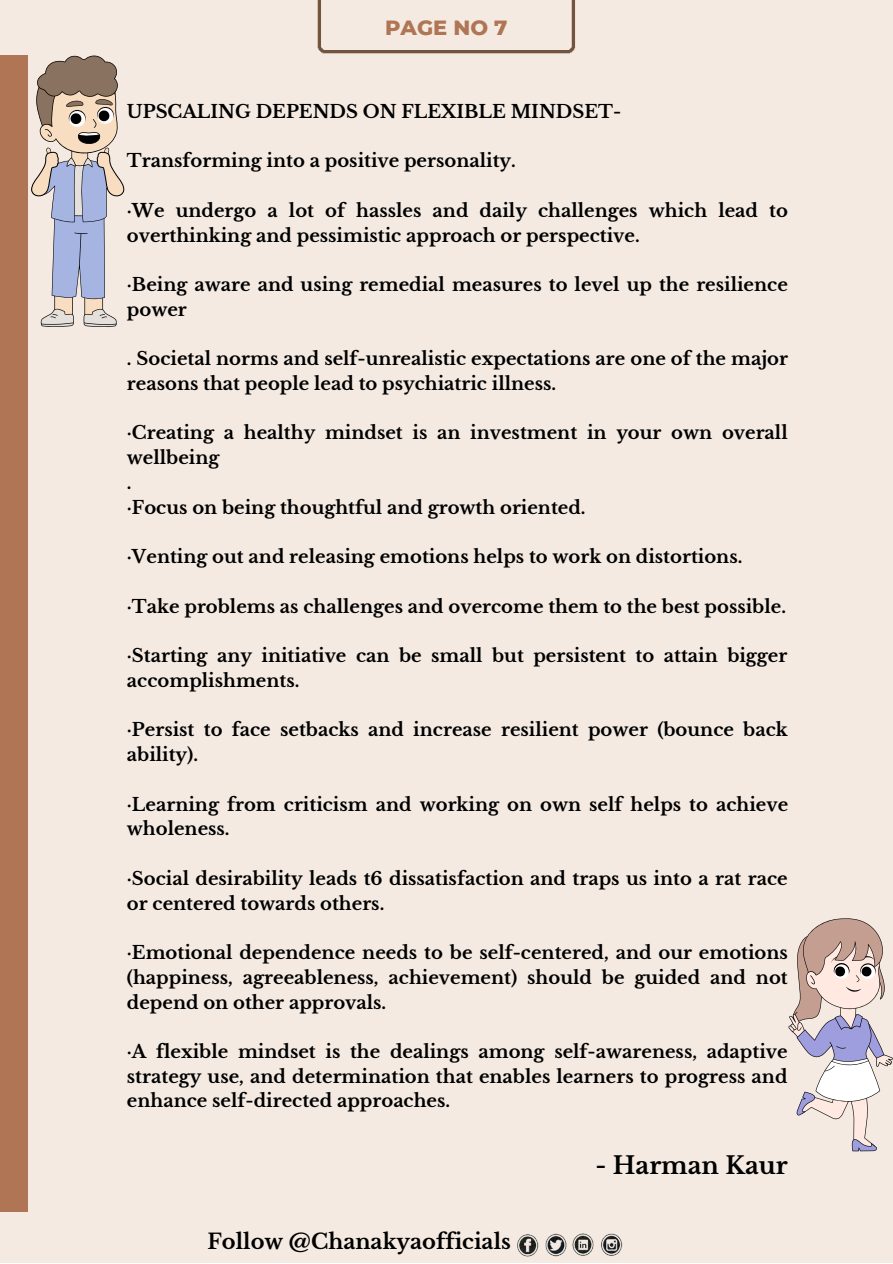
<style>
.page{position:relative;width:893px;height:1264px;background:#fff}
.page>*{position:absolute;margin:0;border:0;box-sizing:border-box;transform-origin:0 0}
.t1{font:700 24px "Libre Baskerville";color:#000}
.t2{font:700 21px "Libre Baskerville";color:#000}
.t3{font:800 21px "Montserrat";color:#af7554}
.t4{font:700 18px/24.8px "Libre Baskerville";color:#000}
</style>
<div class="page">
<div style="left:0;top:0;width:892px;height:1262px;background:#f4eae2"></div>
<div style="left:0;top:55px;width:28px;height:1156px;background:#af7554"></div>
<svg style="left:317px;top:0;width:259px;height:54px"></svg>
<img style="left:517px;top:1233px;width:106px;height:24px">
<svg style="left:31px;top:55px;width:94px;height:272px"></svg>
<svg style="left:788px;top:918px;width:104px;height:233px"></svg>
<p class="t3" style="left:385px;top:14px;width:124px">PAGE NO 7</p>
<p class="t4" style="left:127px;top:99px;width:496px">UPSCALING DEPENDS ON FLEXIBLE MINDSET-</p>
<p class="t4" style="left:127px;top:149px;width:390px">Transforming into a positive personality.</p>
<p class="t4" style="left:127px;top:198px;width:662px">·We undergo a lot of hassles and daily challenges which lead to overthinking and pessimistic approach or perspective.</p>
<p class="t4" style="left:127px;top:272px;width:662px">·Being aware and using remedial measures to level up the resilience power</p>
<p class="t4" style="left:127px;top:346px;width:662px">. Societal norms and self-unrealistic expectations are one of the major reasons that people lead to psychiatric illness.</p>
<p class="t4" style="left:127px;top:421px;width:662px">·Creating a healthy mindset is an investment in your own overall wellbeing</p>
<p class="t4" style="left:127px;top:470px;width:6px">.</p>
<p class="t4" style="left:127px;top:495px;width:460px">·Focus on being thoughtful and growth oriented.</p>
<p class="t4" style="left:127px;top:544px;width:617px">·Venting out and releasing emotions helps to work on distortions.</p>
<p class="t4" style="left:127px;top:594px;width:660px">·Take problems as challenges and overcome them to the best possible.</p>
<p class="t4" style="left:127px;top:643px;width:662px">·Starting any initiative can be small but persistent to attain bigger accomplishments.</p>
<p class="t4" style="left:127px;top:717px;width:662px">·Persist to face setbacks and increase resilient power (bounce back ability).</p>
<p class="t4" style="left:127px;top:792px;width:662px">·Learning from criticism and working on own self helps to achieve wholeness.</p>
<p class="t4" style="left:127px;top:866px;width:662px">·Social desirability leads t6 dissatisfaction and traps us into a rat race or centered towards others.</p>
<p class="t4" style="left:127px;top:940px;width:662px;text-align:justify">·Emotional dependence needs to be self-centered, and our emotions (happiness, agreeableness, achievement) should be guided and not depend on other approvals.</p>
<p class="t4" style="left:127px;top:1039px;width:662px;text-align:justify">·A flexible mindset is the dealings among self-awareness, adaptive strategy use, and determination that enables learners to progress and enhance self-directed approaches.</p>
<p class="t2" style="left:207px;top:1228px;width:305px">Follow @Chanakyaofficials</p>
<p class="t1" style="left:595px;top:1150px;width:194px">- Harman Kaur</p>
</div>
